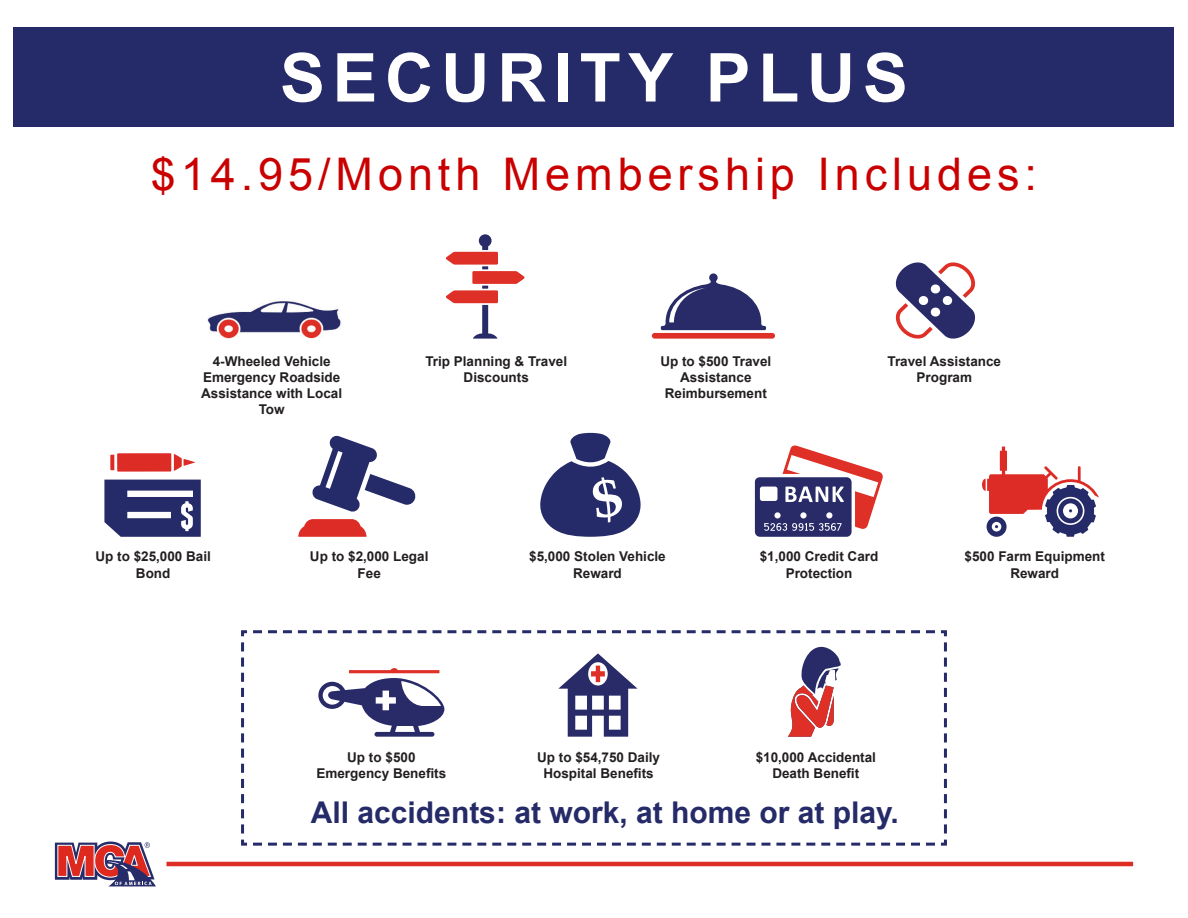
<style>
.page{position:relative;width:1188px;height:918px;background:#fff}
.page>*{position:absolute;margin:0;border:0;box-sizing:border-box;transform-origin:0 0}
.t1{font:700 67.5px "Arial";letter-spacing:.11em;color:#fff}
.t2{font:45px "Arial";letter-spacing:.11em;color:#ca0000}
.t3{font:700 30px "Arial";color:#252a68}
.t4{font:700 13.5px/16.2px "Arial";color:#231f20;text-align:center}
</style>
<div class="page">
<svg style="left:55px;top:842px;width:101px;height:44px"></svg>
<hr style="left:166px;top:862px;width:967px;height:4px;background:#dd2b26">
<div style="left:14px;top:27px;width:1160px;height:100px;background:#252a68"></div>
<svg style="left:241px;top:630px;width:706px;height:216px"></svg>
<svg style="left:660px;top:273px;width:106px;height:57px"></svg>
<div style="left:652px;top:333px;width:123px;height:6px;background:#de3026;border-radius:3px"></div>
<svg style="left:446px;top:234px;width:79px;height:105px"></svg>
<img style="left:207px;top:301px;width:134px;height:38px">
<svg style="left:895px;top:262px;width:80px;height:77px"></svg>
<svg style="left:755px;top:445px;width:128px;height:92px"></svg>
<svg style="left:982px;top:447px;width:117px;height:90px"></svg>
<svg style="left:110px;top:453px;width:85px;height:19px"></svg>
<svg style="left:104px;top:480px;width:97px;height:57px"></svg>
<svg style="left:540px;top:433px;width:101px;height:104px"></svg>
<svg style="left:312px;top:435px;width:104px;height:77px"></svg>
<svg style="left:298px;top:519px;width:68px;height:18px"></svg>
<svg style="left:558px;top:653px;width:80px;height:84px"></svg>
<svg style="left:318px;top:668px;width:126px;height:69px"></svg>
<svg style="left:788px;top:647px;width:55px;height:90px"></svg>
<p class="t1" style="left:280px;top:33px;width:629px">SECURITY PLUS</p>
<p class="t2" style="left:151px;top:144px;width:888px">$14.95/Month Membership Includes:</p>
<p class="t4" style="left:201px;top:353px;width:143px">4-Wheeled Vehicle<br>Emergency Roadside<br>Assistance with Local<br>Tow</p>
<p class="t4" style="left:660px;top:353px;width:113px">Up to $500 Travel<br>Assistance<br>Reimbursement</p>
<p class="t4" style="left:425px;top:353px;width:143px">Trip Planning &amp; Travel<br>Discounts</p>
<p class="t4" style="left:888px;top:353px;width:115px">Travel Assistance<br>Program</p>
<p class="t4" style="left:95px;top:549px;width:117px">Up to $25,000 Bail<br>Bond</p>
<p class="t4" style="left:310px;top:549px;width:120px">Up to $2,000 Legal<br>Fee</p>
<p class="t4" style="left:529px;top:549px;width:138px">$5,000 Stolen Vehicle<br>Reward</p>
<p class="t4" style="left:760px;top:549px;width:120px">$1,000 Credit Card<br>Protection</p>
<p class="t4" style="left:965px;top:549px;width:142px">$500 Farm Equipment<br>Reward</p>
<p class="t4" style="left:537px;top:749px;width:125px">Up to $54,750 Daily<br>Hospital Benefits</p>
<p class="t3" style="left:311px;top:792px;width:589px">All accidents: at work, at home or at play.</p>
<p class="t4" style="left:316px;top:749px;width:131px">Up to $500<br>Emergency Benefits</p>
<p class="t4" style="left:756px;top:749px;width:122px">$10,000 Accidental<br>Death Benefit</p>
</div>
